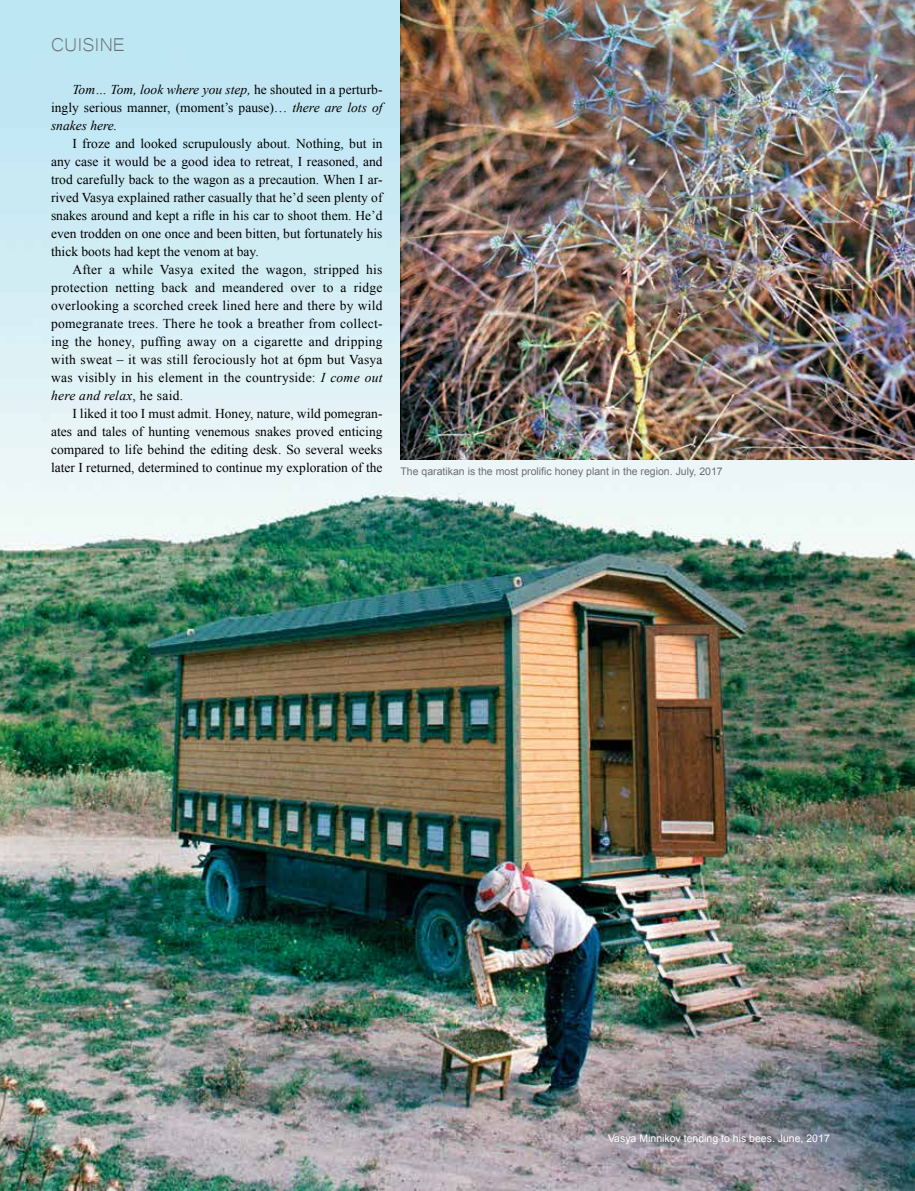
<style>
.page{position:relative;width:915px;height:1191px;background:#fff}
.page>*{position:absolute;margin:0;border:0;box-sizing:border-box;transform-origin:0 0}
.t1{font:24px "Microsoft Yi Baiti";color:#6d6e71}
.t2{font:13.5px/18px "Times New Roman";color:#000;text-align:justify}
.t3{font:10.5px "Arial";color:#6d6e71}
.t4{font:10.5px "Arial";color:#fff}
.s1{font-style:italic}
</style>
<div class="page">
<img style="left:0;top:0;width:914px;height:1191px">
<img style="left:400px;top:0;width:514px;height:459px">
<h1 class="t1" style="left:51px;top:31px;width:75px">CUISINE</h1>
<p class="t2" style="left:51px;top:81px;width:333px;text-indent:21px"><span class="s1">Tom… Tom, look where you step,</span> he shouted in a perturb&shy;ingly serious manner, (moment’s pause)… <span class="s1">there are lots of snakes here.</span></p>
<p class="t2" style="left:51px;top:135px;width:333px;text-indent:21px">I froze and looked scrupulously about. Nothing, but in any case it would be a good idea to retreat, I reasoned, and trod carefully back to the wagon as a precaution. When I ar&shy;rived Vasya explained rather casually that he’d seen plenty of snakes around and kept a rifle in his car to shoot them. He’d even trodden on one once and been bitten, but fortunately his thick boots had kept the venom at bay.</p>
<p class="t2" style="left:51px;top:261px;width:333px;text-indent:21px">After a while Vasya exited the wagon, stripped his protection netting back and meandered over to a ridge overlooking a scorched creek lined here and there by wild pomegranate trees. There he took a breather from collect&shy;ing the honey, puffing away on a cigarette and dripping with sweat – it was still ferociously hot at 6pm but Vasya was visibly in his element in the countryside: <span class="s1">I come out here and relax</span>, he said.</p>
<p class="t2" style="left:51px;top:405px;width:333px;text-indent:21px">I liked it too I must admit. Honey, nature, wild pomegran&shy;ates and tales of hunting venemous snakes proved enticing compared to life behind the editing desk. So several weeks later I returned, determined to continue my exploration of the</p>
<p class="t3" style="left:400px;top:464px;width:323px">The qaratikan is the most prolific honey plant in the region. July, 2017</p>
<p class="t4" style="left:608px;top:1131px;width:223px">Vasya Minnikov tending to his bees. June, 2017</p>
</div>
